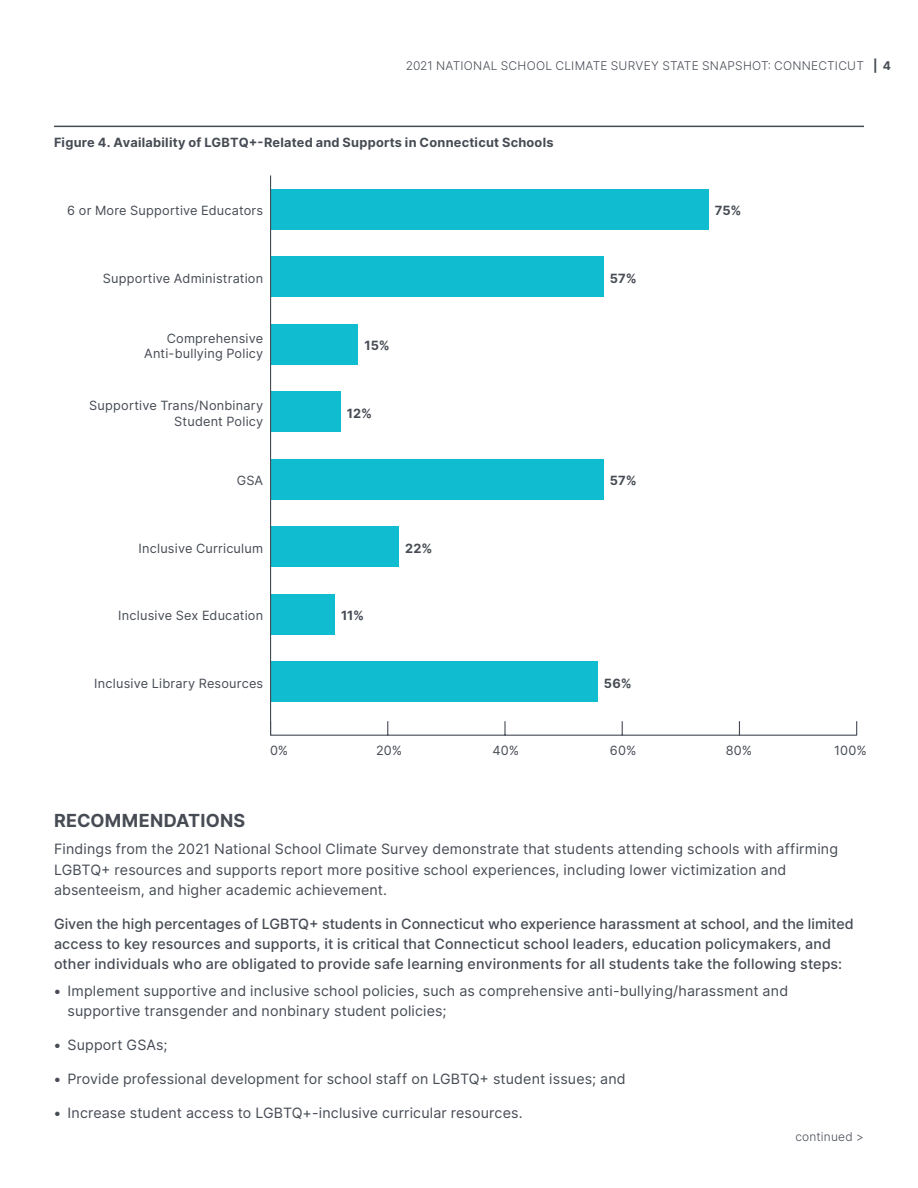
<style>
.page{position:relative;width:918px;height:1188px;background:#fff}
.page>*{position:absolute;margin:0;border:0;box-sizing:border-box;transform-origin:0 0}
.t1{font:700 18px "Inter";letter-spacing:.015em;color:#464b54}
.t2{font:14.25px/20.2px "Inter";letter-spacing:.01em;color:#464b54}
.t3{font:500 14.25px/20.2px "Inter";letter-spacing:.01em;color:#464b54}
.t4{font:12.75px/15.3px "Inter";letter-spacing:.015em;color:#464b54;text-align:right}
.t5{font:700 12.75px "Inter";letter-spacing:.02em;color:#464b54}
.t6{font:300 12px "Inter";letter-spacing:.02em;color:#464b54}
.s1{font-weight:700}
</style>
<div class="page">
<div style="left:270px;top:662px;width:327px;height:40px;background:#0fbcd0"></div>
<div style="left:270px;top:594px;width:64px;height:40px;background:#0fbcd0"></div>
<div style="left:270px;top:526px;width:129px;height:41px;background:#0fbcd0"></div>
<div style="left:270px;top:459px;width:333px;height:41px;background:#0fbcd0"></div>
<div style="left:270px;top:392px;width:70px;height:40px;background:#0fbcd0"></div>
<div style="left:270px;top:324px;width:88px;height:40px;background:#0fbcd0"></div>
<div style="left:270px;top:256px;width:333px;height:41px;background:#0fbcd0"></div>
<div style="left:270px;top:189px;width:438px;height:41px;background:#0fbcd0"></div>
<hr style="left:54px;top:126px;width:810px;height:1px;background:#464b54">
<hr style="left:271px;top:735px;width:586px;height:1px;background:#464b54">
<svg style="left:387px;top:721px;width:1px;height:14px"></svg>
<svg style="left:504px;top:721px;width:2px;height:14px"></svg>
<svg style="left:622px;top:721px;width:1px;height:14px"></svg>
<svg style="left:739px;top:721px;width:1px;height:14px"></svg>
<svg style="left:856px;top:721px;width:1px;height:14px"></svg>
<hr style="left:270px;top:176px;width:1px;height:559px;background:#464b54">
<p class="t6" style="left:406px;top:57px;width:487px">2021 NATIONAL SCHOOL CLIMATE SURVEY STATE SNAPSHOT: CONNECTICUT <span class="s1">| 4</span></p>
<p class="t5" style="left:54px;top:133px;width:501px">Figure 4. Availability of LGBTQ+-Related and Supports in Connecticut Schools</p>
<p class="t4" style="left:67px;top:203px;width:197px">6 or More Supportive Educators</p>
<p class="t5" style="left:715px;top:202px;width:28px">75%</p>
<p class="t4" style="left:103px;top:270px;width:162px">Supportive Administration</p>
<p class="t5" style="left:610px;top:269px;width:28px">57%</p>
<p class="t4" style="left:144px;top:330px;width:121px">Comprehensive<br>Anti-bullying Policy</p>
<p class="t4" style="left:89px;top:398px;width:175px">Supportive Trans/Nonbinary<br>Student Policy</p>
<p class="t5" style="left:364px;top:336px;width:27px">15%</p>
<p class="t5" style="left:347px;top:404px;width:27px">12%</p>
<p class="t4" style="left:237px;top:473px;width:28px">GSA</p>
<p class="t5" style="left:610px;top:471px;width:28px">57%</p>
<p class="t4" style="left:138px;top:540px;width:126px">Inclusive Curriculum</p>
<p class="t5" style="left:405px;top:539px;width:29px">22%</p>
<p class="t4" style="left:118px;top:608px;width:146px">Inclusive Sex Education</p>
<p class="t5" style="left:341px;top:606px;width:25px">11%</p>
<p class="t4" style="left:94px;top:675px;width:171px">Inclusive Library Resources</p>
<p class="t5" style="left:604px;top:674px;width:29px">56%</p>
<p class="t4" style="left:270px;top:742px;width:20px">0%</p>
<p class="t4" style="left:376px;top:742px;width:28px">20%</p>
<p class="t4" style="left:492px;top:742px;width:28px">40%</p>
<p class="t4" style="left:610px;top:742px;width:28px">60%</p>
<p class="t4" style="left:726px;top:742px;width:28px">80%</p>
<p class="t4" style="left:834px;top:742px;width:34px">100%</p>
<p class="t1" style="left:54px;top:808px;width:193px">RECOMMENDATIONS</p>
<p class="t2" style="left:54px;top:839px;width:786px">Findings from the 2021 National School Climate Survey demonstrate that students attending schools with affirming<br>LGBTQ+ resources and supports report more positive school experiences, including lower victimization and absenteeism, and higher academic achievement.</p>
<p class="t3" style="left:54px;top:913px;width:801px">Given the high percentages of LGBTQ+ students in Connecticut who experience harassment at school, and the limited access to key resources and supports, it is critical that Connecticut school leaders, education policymakers, and other individuals who are obligated to provide safe learning environments for all students take the following steps:</p>
<p class="t2" style="left:67px;top:981px;width:722px;text-indent:-13px"><span class="s1">•</span> Implement supportive and inclusive school policies, such as comprehensive anti-bullying/harassment and supportive transgender and nonbinary student policies;</p>
<p class="t2" style="left:54px;top:1035px;width:115px"><span class="s1">•</span> Support GSAs;</p>
<p class="t2" style="left:54px;top:1068px;width:573px"><span class="s1">•</span> Provide professional development for school staff on LGBTQ+ student issues; and</p>
<p class="t2" style="left:54px;top:1102px;width:470px"><span class="s1">•</span> Increase student access to LGBTQ+-inclusive curricular resources.</p>
<p class="t6" style="left:795px;top:1128px;width:70px">continued &gt;</p>
</div>
